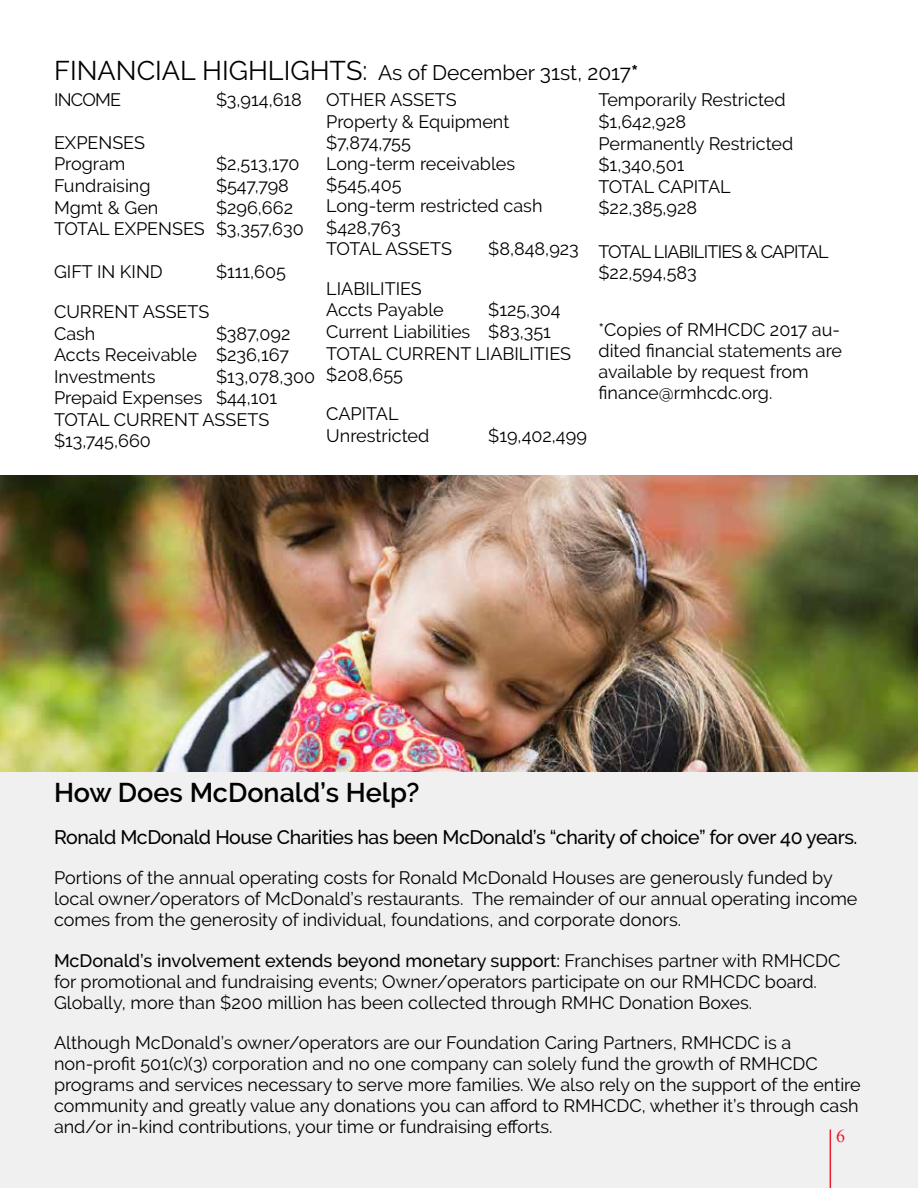
<style>
.page{position:relative;width:918px;height:1188px;background:#fff}
.page>*{position:absolute;margin:0;border:0;box-sizing:border-box;transform-origin:0 0}
.t1{font:600 27px "Raleway";color:#000}
.t2{font:21px "Raleway";color:#000}
.t3{font:500 19.5px "Raleway";letter-spacing:-.02em;color:#000}
.t4{font:18px/21.6px "Raleway";color:#000}
.t5{font:18px/21px "Raleway";letter-spacing:-.04em;color:#000}
.t6{font:18px "Times New Roman";color:#ed1c2e}
.s1{font-size:27px}
.s2{font-weight:700}
.s3{font-weight:500}
</style>
<div class="page">
<div style="left:0;top:681px;width:918px;height:507px;background:#f0f0f0"></div>
<img style="left:0;top:475px;width:918px;height:297px">
<hr style="left:830px;top:1130px;width:1px;height:58px;background:#ed1c2e">
<p class="t2" style="left:54px;top:60px;width:586px"><span class="s1">FINANCIAL HIGHLIGHTS:</span> As of December 31st, 2017<span class="s2">*</span></p>
<p class="t4" style="left:54px;top:89px;width:69px">INCOME</p>
<p class="t4" style="left:216px;top:89px;width:87px">$3,914,618</p>
<p class="t4" style="left:54px;top:133px;width:92px;line-height:21px">EXPENSES<br>Program</p>
<p class="t4" style="left:598px;top:89px;width:196px">Temporarily Restricted $1,642,928<br>Permanently Restricted $1,340,501<br>TOTAL CAPITAL $22,385,928</p>
<p class="t5" style="left:598px;top:241px;width:232px">TOTAL LIABILITIES &amp; CAPITAL $22,594,583</p>
<p class="t4" style="left:326px;top:89px;width:218px">OTHER ASSETS<br>Property &amp; Equipment $7,874,755<br>Long-term receivables $545,405<br>Long-term restricted cash $428,763<br>TOTAL ASSETS</p>
<p class="t4" style="left:216px;top:153px;width:85px">$2,513,170</p>
<p class="t4" style="left:54px;top:175px;width:98px">Fundraising</p>
<p class="t4" style="left:216px;top:175px;width:75px">$547,798</p>
<p class="t4" style="left:54px;top:196px;width:106px">Mgmt &amp; Gen</p>
<p class="t4" style="left:54px;top:196px;width:251px;text-indent:162px">$296,662<br>TOTAL EXPENSES $3,357,630</p>
<p class="t4" style="left:54px;top:261px;width:110px">GIFT IN KIND</p>
<p class="t4" style="left:216px;top:261px;width:71px">$111,605</p>
<p class="t4" style="left:54px;top:301px;width:157px">CURRENT ASSETS<br>Cash</p>
<p class="t4" style="left:488px;top:238px;width:92px">$8,848,923</p>
<p class="t4" style="left:326px;top:278px;width:119px">LIABILITIES<br>Accts Payable</p>
<p class="t4" style="left:326px;top:299px;width:246px;text-indent:162px">$125,304<br>Current Liabilities $83,351<br>TOTAL CURRENT LIABILITIES $208,655</p>
<p class="t4" style="left:326px;top:403px;width:104px">CAPITAL<br>Unrestricted</p>
<p class="t4" style="left:598px;top:319px;width:245px;line-height:21.1px">*Copies of RMHCDC 2017 au&shy;dited financial statements are available by request from finance@rmhcdc.org.</p>
<p class="t4" style="left:54px;top:322px;width:238px;text-align:justify;text-indent:162px">$387,092<br>Accts Receivable $236,167<br>Investments</p>
<p class="t4" style="left:54px;top:366px;width:263px;text-indent:162px">$13,078,300<br>Prepaid Expenses $44,101<br>TOTAL CURRENT ASSETS $13,745,660</p>
<p class="t4" style="left:488px;top:425px;width:100px">$19,402,499</p>
<h1 class="t1" style="left:54px;top:777px;width:367px">How Does McDonald’s Help?</h1>
<p class="t3" style="left:54px;top:826px;width:805px">Ronald McDonald House Charities has been McDonald’s “charity of choice” for over 40 years.</p>
<p class="t4" style="left:54px;top:867px;width:805px;line-height:21px">Portions of the annual operating costs for Ronald McDonald Houses are generously funded by local owner/operators of McDonald’s restaurants. The remainder of our annual operating income comes from the generosity of individual, foundations, and corporate donors.</p>
<p class="t4" style="left:54px;top:950px;width:788px;line-height:21px"><span class="s3">McDonald’s involvement extends beyond monetary support:</span> Franchises partner with RMHCDC for promotional and fundraising events; Owner/operators participate on our RMHCDC board.<br>Globally, more than $200 million has been collected through RMHC Donation Boxes.</p>
<p class="t4" style="left:54px;top:1032px;width:808px;line-height:21px">Although McDonald’s owner/operators are our Foundation Caring Partners, RMHCDC is a non-profit 501(c)(3) corporation and no one company can solely fund the growth of RMHCDC programs and services necessary to serve more families. We also rely on the support of the entire community and greatly value any donations you can afford to RMHCDC, whether it’s through cash and/or in-kind contributions, your time or fundraising efforts.</p>
<p class="t6" style="left:836px;top:1124px;width:10px">6</p>
</div>
